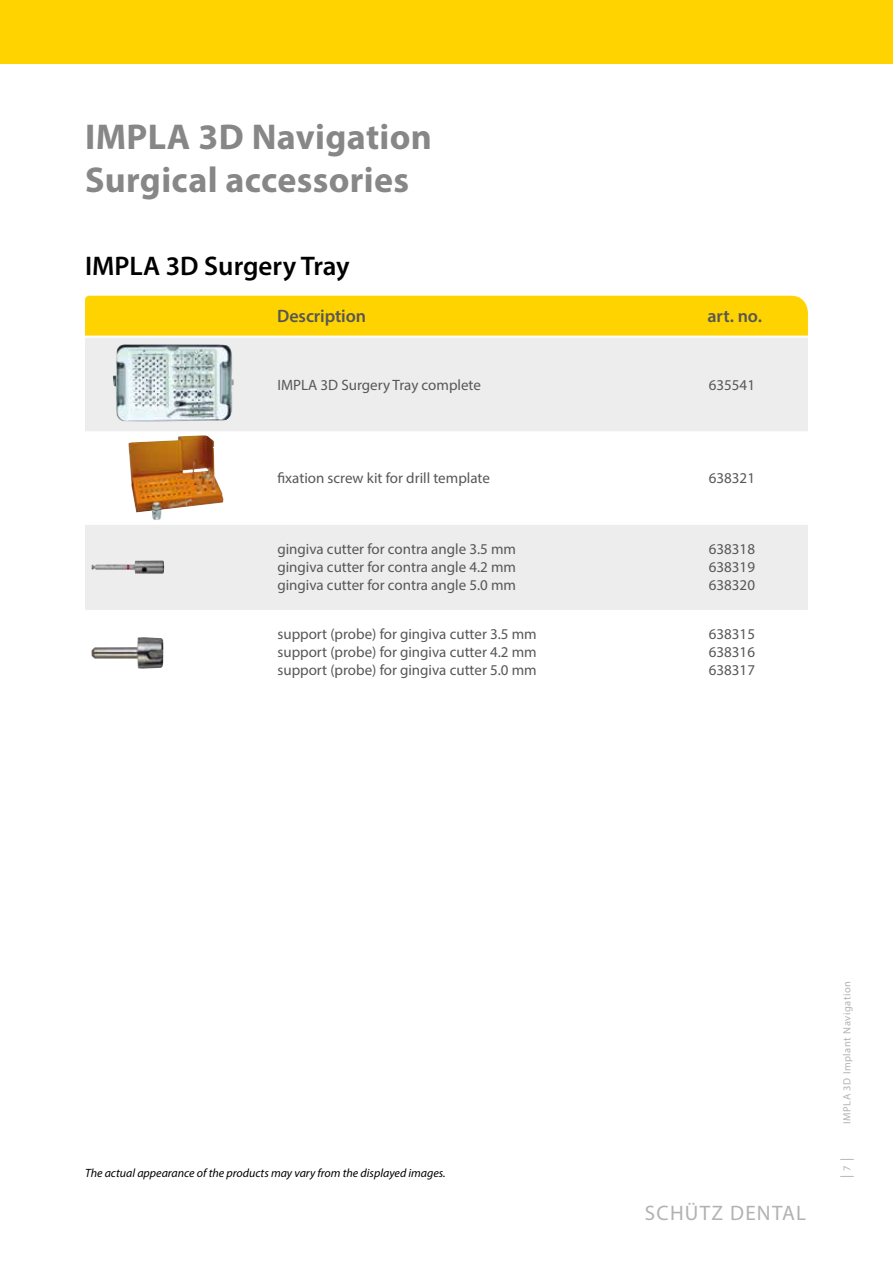
<style>
.page{position:relative;width:893px;height:1263px;background:#fff}
.page>*{position:absolute;margin:0;border:0;box-sizing:border-box;transform-origin:0 0}
.t1{font:700 36px/43.2px "Myriad Pro";letter-spacing:.01em;color:#878787}
.t2{font:600 27px "Myriad Pro";color:#000}
.t3{font:21px "Myriad Pro";letter-spacing:.06em;color:#b3b2b2}
.t4{font:600 18px "Myriad Pro";letter-spacing:-.005em;color:#575756}
.t5{font:15px/18px "Myriad Pro";color:#575756;text-align:justify}
.t6{font:13.5px "Myriad Pro";color:#b3b2b2}
.t7{font:italic 12px "Myriad Pro";color:#000}
.t8{font:10.5px "Myriad Pro";letter-spacing:.05em;color:#b3b2b2}
.s1{font-size:10.5px}
</style>
<div class="page">
<div style="left:0;top:0;width:893px;height:64px;background:#ffd300"></div>
<svg style="left:85px;top:338px;width:723px;height:272px;fill:#ededed"></svg>
<div style="left:85px;top:296px;width:723px;height:40px;background:#ffd300"></div>
<img style="left:113px;top:344px;width:121px;height:78px">
<img style="left:128px;top:435px;width:96px;height:85px">
<img style="left:91px;top:560px;width:73px;height:14px">
<img style="left:92px;top:637px;width:72px;height:32px">
<h1 class="t1" style="left:85px;top:114px;width:349px">IMPLA 3D Navigation<br>Surgical accessories</h1>
<h2 class="t2" style="left:85px;top:249px;width:266px">IMPLA 3D Surgery Tray</h2>
<p class="t4" style="left:277px;top:304px;width:91px">Description</p>
<p class="t4" style="left:708px;top:304px;width:56px">art. no.</p>
<p class="t5" style="left:277px;top:375px;width:205px">IMPLA 3D Surgery Tray complete</p>
<p class="t5" style="left:709px;top:375px;width:48px">635541</p>
<p class="t5" style="left:277px;top:469px;width:214px">fixation screw kit for drill template</p>
<p class="t5" style="left:709px;top:469px;width:48px">638321</p>
<p class="t5" style="left:277px;top:540px;width:240px">gingiva cutter for contra angle 3.5 mm gingiva cutter for contra angle 4.2 mm gingiva cutter for contra angle 5.0 mm</p>
<p class="t5" style="left:709px;top:540px;width:48px">638318<br>638319<br>638320</p>
<p class="t5" style="left:277px;top:625px;width:261px">support (probe) for gingiva cutter 3.5 mm support (probe) for gingiva cutter 4.2 mm support (probe) for gingiva cutter 5.0 mm</p>
<p class="t5" style="left:709px;top:625px;width:48px">638315<br>638316<br>638317</p>
<p class="t7" style="left:85px;top:1166px;width:362px">The actual appearance of the products may vary from the displayed images.</p>
<h3 class="t3" style="left:645px;top:1200px;width:163px">SCHÜTZ DENTAL</h3>
<p class="t8" style="left:841px;top:1124px;width:144px;rotate:-90deg">IMPLA 3D Implant Navigation</p>
<p class="t6" style="left:838px;top:1178px;width:22px;rotate:-90deg">| <span class="s1">7</span> |</p>
</div>
